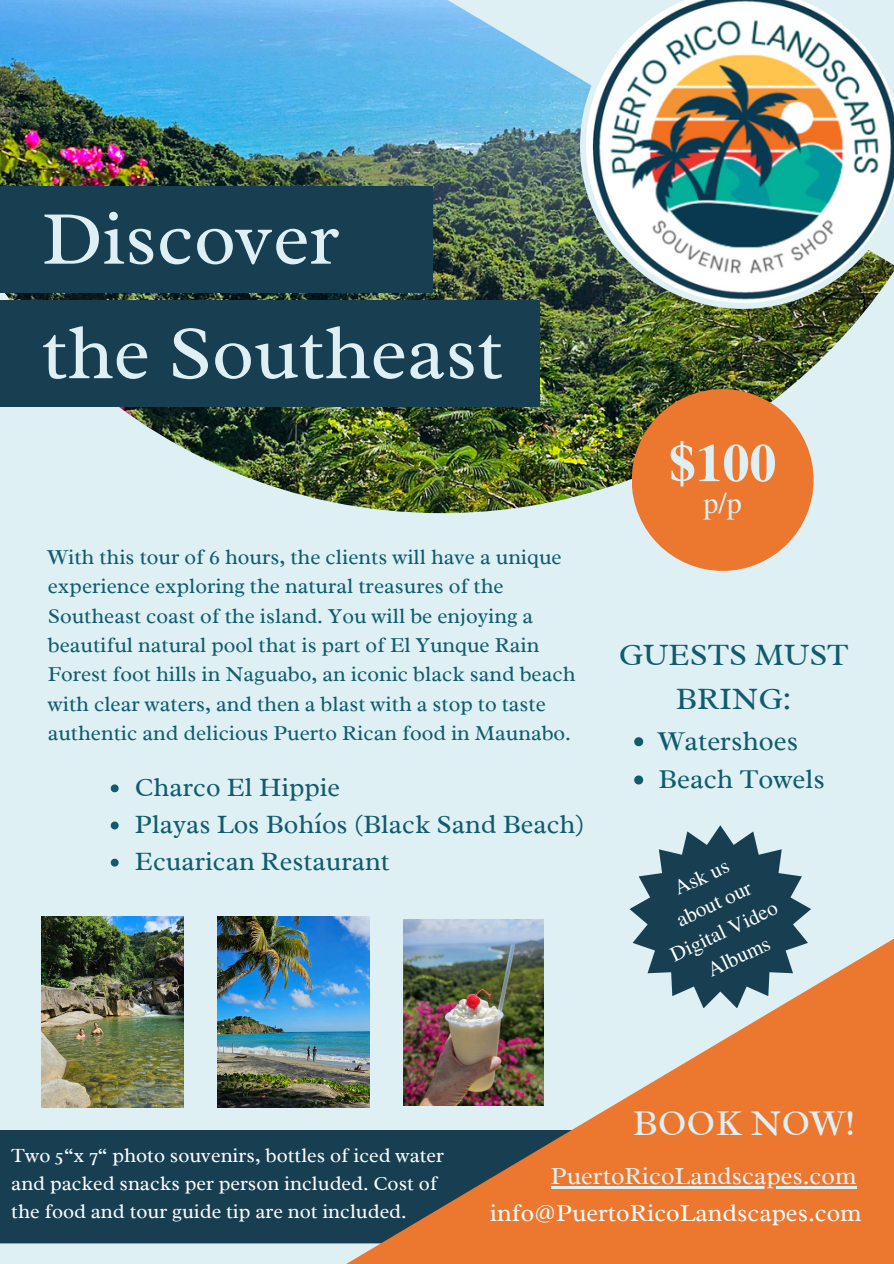
<style>
.page{position:relative;width:894px;height:1264px;background:#fff}
.page>*{position:absolute;margin:0;border:0;box-sizing:border-box;transform-origin:0 0}
.t1{font:77.25px "Radley";color:#dff0f4}
.t2{font:700 53.55px "Te X Gyre Termes";color:#dff0f4}
.t3{font:36.9px "Radley";color:#dff0f4}
.t4{font:31.5px/43.8px "Radley";color:#105c6d;text-align:center}
.t5{font:30.15px "Te X Gyre Termes";color:#dff0f4}
.t6{font:27.6px "Radley";color:#105c6d}
.t7{font:26.85px "Radley";color:#105c6d}
.t8{font:24.9px "Radley";color:#fbfbfb}
.t9{font:24.9px "Radley";color:#dff0f4}
.t10{font:21.6px/29.2px "Radley";color:#105c6d}
.t11{font:21.15px "Te X Gyre Termes";color:#fff}
.t12{font:20.4px/28.2px "Radley";color:#fbfbfb}
</style>
<div class="page">
<div style="left:0;top:0;width:893px;height:1263px;background:#dff0f4"></div>
<div style="left:0;top:1130px;width:209px;height:113px;background:#173f51"></div>
<svg style="left:209px;top:908px;width:684px;height:355px;fill:#ec772f"></svg>
<img style="left:42px;top:916px;width:142px;height:190px">
<img style="left:217px;top:916px;width:152px;height:190px">
<img style="left:0;top:0;width:814px;height:513px">
<img style="left:303px;top:0;width:564px;height:368px">
<div style="left:0;top:186px;width:433px;height:107px;background:#173f51"></div>
<div style="left:0;top:301px;width:539px;height:106px;background:#173f51"></div>
<img style="left:580px;top:0;width:313px;height:309px">
<div style="left:631px;top:389px;width:182px;height:182px;background:#ec772f;border-radius:50%"></div>
<img style="left:403px;top:919px;width:140px;height:186px">
<svg style="left:629px;top:825px;width:181px;height:183px"></svg>
<svg style="left:111px;top:784px;width:8px;height:8px"></svg>
<svg style="left:111px;top:821px;width:8px;height:8px"></svg>
<svg style="left:111px;top:858px;width:8px;height:8px"></svg>
<svg style="left:634px;top:737px;width:9px;height:9px"></svg>
<svg style="left:634px;top:775px;width:9px;height:9px"></svg>
<hr style="left:550px;top:1186px;width:306px;height:2px;background:#dff0f4">
<h2 class="t1" style="left:42px;top:189px;width:299px">Discover</h2>
<h5 class="t1" style="left:42px;top:304px;width:462px">the Southeast</h5>
<p class="t10" style="left:48px;top:542px;width:529px">With this tour of 6 hours, the clients will have a unique experience exploring the natural treasures of the Southeast coast of the island. You will be enjoying a beautiful natural pool that is part of El Yunque Rain Forest foot hills in Naguabo, an iconic black sand beach with clear waters, and then a blast with a stop to taste authentic and delicious Puerto Rican food in Maunabo.</p>
<p class="t7" style="left:135px;top:769px;width:207px">Charco El Hippie</p>
<p class="t7" style="left:135px;top:807px;width:451px">Playas Los Bohíos (Black Sand Beach)</p>
<p class="t7" style="left:135px;top:844px;width:256px">Ecuarican Restaurant</p>
<h1 class="t2" style="left:668px;top:421px;width:109px">$100</h1>
<h1 class="t5" style="left:703px;top:481px;width:40px">p/p</h1>
<h4 class="t4" style="left:618px;top:632px;width:231px">GUESTS MUST<br>BRING:</h4>
<p class="t6" style="left:658px;top:723px;width:141px">Watershoes</p>
<p class="t6" style="left:658px;top:761px;width:168px">Beach Towels</p>
<p class="t11" style="left:668px;top:875px;width:60px;rotate:-25deg">Ask us</p>
<p class="t11" style="left:671px;top:906px;width:82px;rotate:-25deg">about our</p>
<h3 class="t11" style="left:665px;top:941px;width:117px;rotate:-25deg">Digital Video</h3>
<h6 class="t11" style="left:701px;top:956px;width:68px;rotate:-25deg">Albums</h6>
<p class="t3" style="left:632px;top:1099px;width:224px">BOOK NOW!</p>
<p class="t12" style="left:11px;top:1140px;width:434px">Two 5“x 7“ photo souvenirs, bottles of iced water and packed snacks per person included. Cost of the food and tour guide tip are not included.</p>
<p class="t9" style="left:550px;top:1159px;width:307px">PuertoRicoLandscapes.com</p>
<p class="t8" style="left:489px;top:1196px;width:373px">info@PuertoRicoLandscapes.com</p>
</div>
